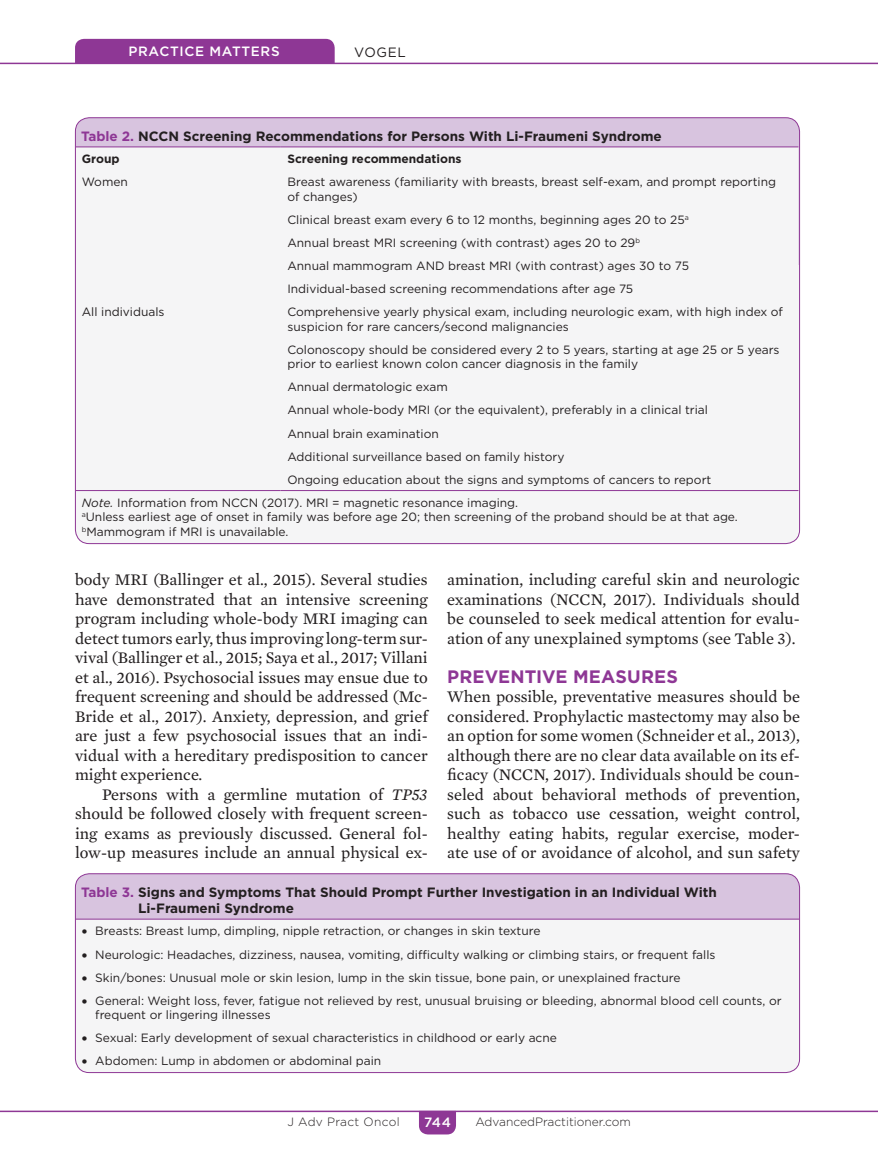
<style>
.page{position:relative;width:878px;height:1175px;background:#fff}
.page>*{position:absolute;margin:0;border:0;box-sizing:border-box;transform-origin:0 0}
.Subhead_1{font:700 18px "Gotham";letter-spacing:.005em;color:#8e3795}
.Body_txt{font:16.5px/19.5px "Mercury Text G2";color:#231f20;text-align:justify}
.Body_txt_no-indent{font:16.5px/19.5px "Mercury Text G2";color:#231f20;text-align:justify}
.Table-Title{font:700 13.5px/16.2px "Gotham";color:#231f20}
.t1{font:500 13.5px "Gotham";letter-spacing:.05em;color:#fff}
.t2{font:13.5px "Gotham";letter-spacing:.05em;color:#231f20}
.Table-Text{font:12px/14.4px "Gotham";color:#231f20}
.Table-Text-2{font:700 12px "Gotham";color:#231f20}
.t3{font:300 12px "Gotham";color:#231f20}
.t4{font:300 12px "Gotham";letter-spacing:.025em;color:#231f20}
.s1{color:#8e3795}
.s2{font-style:italic}
</style>
<div class="page">
<hr style="left:0;top:1110px;width:878px;height:2px;background:#8e3795">
<svg style="left:419px;top:1110px;width:37px;height:24px"></svg>
<hr style="left:0;top:63px;width:878px;height:1px;background:#8e3795">
<div style="left:75px;top:39px;width:259px;height:24px;background:#8e3795"></div>
<svg style="left:75px;top:118px;width:724px;height:425px"></svg>
<div style="left:77px;top:147px;width:721px;height:343px;background:#f5f5f6"></div>
<hr style="left:76px;top:146px;width:204px;height:1px;background:#8e3795">
<hr style="left:280px;top:146px;width:518px;height:1px;background:#8e3795">
<hr style="left:76px;top:490px;width:204px;height:1px;background:#8e3795">
<hr style="left:280px;top:490px;width:518px;height:1px;background:#8e3795">
<div style="left:75px;top:874px;width:724px;height:190px;background:#d8c4df"></div>
<div style="left:76px;top:919px;width:723px;height:153px;background:#f5f5f6"></div>
<hr style="left:76px;top:918px;width:723px;height:1px;background:#8e3795">
<div style="left:75px;top:873px;width:725px;height:199px;border:1px solid #8e3795;border-radius:14px"></div>
<p class="t1" style="left:128px;top:43px;width:153px">PRACTICE MATTERS</p>
<p class="t2" style="left:354px;top:43px;width:53px">VOGEL</p>
<p class="Table-Title" style="left:81px;top:128px;width:582px"><span class="s1">Table 2.</span> NCCN Screening Recommendations for Persons With Li-Fraumeni Syndrome</p>
<p class="Table-Text-2" style="left:82px;top:151px;width:39px">Group</p>
<p class="Table-Text-2" style="left:287px;top:151px;width:176px">Screening recommendations</p>
<p class="Table-Text" style="left:82px;top:175px;width:48px">Women</p>
<p class="Table-Text" style="left:287px;top:175px;width:490px">Breast awareness (familiarity with breasts, breast self-exam, and prompt reporting of changes)</p>
<p class="Table-Text" style="left:287px;top:212px;width:403px">Clinical breast exam every 6 to 12 months, beginning ages 20 to 25<sup>a</sup></p>
<p class="Table-Text" style="left:287px;top:235px;width:354px">Annual breast MRI screening (with contrast) ages 20 to 29<sup>b</sup></p>
<p class="Table-Text" style="left:287px;top:258px;width:403px">Annual mammogram AND breast MRI (with contrast) ages 30 to 75</p>
<p class="Table-Text" style="left:287px;top:281px;width:347px">Individual-based screening recommendations after age 75</p>
<p class="Table-Text" style="left:82px;top:305px;width:84px">All individuals</p>
<p class="Table-Text" style="left:287px;top:305px;width:497px">Comprehensive yearly physical exam, including neurologic exam, with high index of suspicion for rare cancers/second malignancies</p>
<p class="Table-Text" style="left:287px;top:342px;width:493px">Colonoscopy should be considered every 2 to 5 years, starting at age 25 or 5 years prior to earliest known colon cancer diagnosis in the family</p>
<p class="Table-Text" style="left:287px;top:380px;width:162px">Annual dermatologic exam</p>
<p class="Table-Text" style="left:287px;top:403px;width:422px">Annual whole-body MRI (or the equivalent), preferably in a clinical trial</p>
<p class="Table-Text" style="left:287px;top:426px;width:153px">Annual brain examination</p>
<p class="Table-Text" style="left:287px;top:449px;width:278px">Additional surveillance based on family history</p>
<p class="Table-Text" style="left:287px;top:472px;width:425px">Ongoing education about the signs and symptoms of cancers to report</p>
<p class="Table-Text" style="left:82px;top:495px;width:438px"><span class="s2">Note.</span> Information from NCCN (2017). MRI = magnetic resonance imaging.</p>
<p class="Table-Text" style="left:82px;top:509px;width:657px"><sup>a</sup>Unless earliest age of onset in family was before age 20; then screening of the proband should be at that age.</p>
<p class="Table-Text" style="left:82px;top:524px;width:208px"><sup>b</sup>Mammogram if MRI is unavailable.</p>
<p class="Body_txt" style="left:75px;top:569px;width:354px">body MRI (Ballinger et al., 2015). Several studies have demonstrated that an intensive screening program including whole-body MRI imaging can detect tumors early, thus improving long-term sur&shy;vival (Ballinger et al., 2015; Saya et al., 2017; Villani et al., 2016). Psychosocial issues may ensue due to frequent screening and should be addressed (Mc-Bride et al., 2017). Anxiety, depression, and grief are just a few psychosocial issues that an indi&shy;vidual with a hereditary predisposition to cancer might experience.</p>
<p class="Body_txt" style="left:75px;top:783px;width:354px;text-indent:27px">Persons with a germline mutation of <span class="s2">TP53 </span>should be followed closely with frequent screen&shy;ing exams as previously discussed. General fol&shy;low-up measures include an annual physical ex-</p>
<p class="Body_txt" style="left:447px;top:569px;width:354px">amination, including careful skin and neurologic examinations (NCCN, 2017). Individuals should be counseled to seek medical attention for evalu&shy;ation of any unexplained symptoms (see Table 3).</p>
<p class="Subhead_1" style="left:447px;top:664px;width:232px">PREVENTIVE MEASURES</p>
<p class="Body_txt_no-indent" style="left:447px;top:686px;width:354px">When possible, preventative measures should be considered. Prophylactic mastectomy may also be an option for some women (Schneider et al., 2013), although there are no clear data available on its ef&shy;ficacy (NCCN, 2017). Individuals should be coun&shy;seled about behavioral methods of prevention, such as tobacco use cessation, weight control, healthy eating habits, regular exercise, moder&shy;ate use of or avoidance of alcohol, and sun safety</p>
<p class="Table-Title" style="left:138px;top:884px;width:580px;text-indent:-57px"><span class="s1">Table 3.</span> Signs and Symptoms That Should Prompt Further Investigation in an Individual With<br>Li-Fraumeni Syndrome</p>
<p class="Table-Text" style="left:82px;top:923px;width:460px">• Breasts: Breast lump, dimpling, nipple retraction, or changes in skin texture</p>
<p class="Table-Text" style="left:82px;top:947px;width:635px">• Neurologic: Headaches, dizziness, nausea, vomiting, difficulty walking or climbing stairs, or frequent falls</p>
<p class="Table-Text" style="left:82px;top:970px;width:600px">• Skin/bones: Unusual mole or skin lesion, lump in the skin tissue, bone pain, or unexplained fracture</p>
<p class="Table-Text" style="left:95px;top:993px;width:688px;text-indent:-14px">• General: Weight loss, fever, fatigue not relieved by rest, unusual bruising or bleeding, abnormal blood cell counts, or frequent or lingering illnesses</p>
<p class="Table-Text" style="left:82px;top:1030px;width:476px">• Sexual: Early development of sexual characteristics in childhood or early acne</p>
<p class="Table-Text" style="left:82px;top:1053px;width:301px">• Abdomen: Lump in abdomen or abdominal pain</p>
<p class="t4" style="left:287px;top:1114px;width:114px">J Adv Pract Oncol</p>
<p class="t1" style="left:424px;top:1113px;width:28px">744</p>
<p class="t3" style="left:475px;top:1114px;width:157px">AdvancedPractitioner.com</p>
</div>
